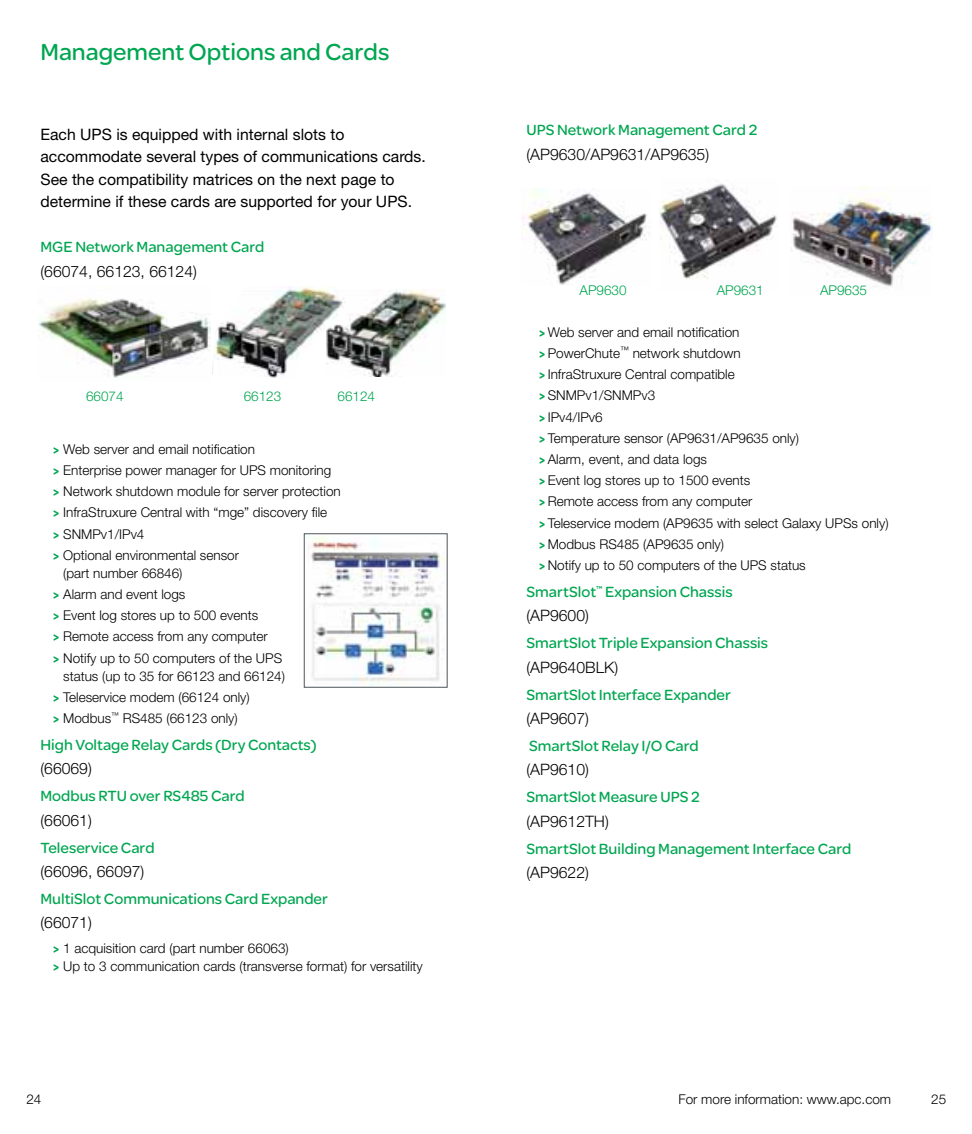
<style>
.page{position:relative;width:972px;height:1134px;background:#fff}
.page>*{position:absolute;margin:0;border:0;box-sizing:border-box;transform-origin:0 0}
.t1{font:24.75px "SE Optimist";color:#00a651}
.t2{font:15.75px "SE Optimist";color:#00a651}
.t3{font:15.75px/22.5px "Helvetica Neue";color:#000}
.t4{font:300 15.75px "Helvetica Neue";color:#000}
.t5{font:300 13.5px/21.2px "Helvetica Neue";color:#000}
.t6{font:300 13.5px "Helvetica Neue";color:#00a651}
.s1{font-family:"SE Optimist";font-weight:900;color:#00a651}
</style>
<div class="page">
<img style="left:347px;top:289px;width:99px;height:87px">
<img style="left:212px;top:286px;width:135px;height:92px">
<img style="left:38px;top:298px;width:173px;height:80px">
<img style="left:309px;top:536px;width:136px;height:150px">
<div style="left:304px;top:534px;width:143px;height:154px;border:1px solid #4d555b"></div>
<img style="left:521px;top:188px;width:126px;height:97px">
<img style="left:659px;top:184px;width:118px;height:95px">
<img style="left:791px;top:186px;width:142px;height:101px">
<h1 class="t1" style="left:40px;top:35px;width:351px">Management Options and Cards</h1>
<p class="t3" style="left:40px;top:123px;width:387px">Each UPS is equipped with internal slots to accommodate several types of communications cards.<br>See the compatibility matrices on the next page to determine if these cards are supported for your UPS.</p>
<p class="t2" style="left:40px;top:236px;width:225px">MGE Network Management Card</p>
<p class="t4" style="left:40px;top:262px;width:158px">(66074, 66123, 66124)</p>
<p class="t6" style="left:86px;top:388px;width:39px">66074</p>
<p class="t6" style="left:244px;top:388px;width:39px">66123</p>
<p class="t6" style="left:338px;top:388px;width:39px">66124</p>
<p class="t5" style="left:53px;top:438px;width:289px"><span class="s1">&gt;</span> Web server and email notification<br><span class="s1">&gt;</span> Enterprise power manager for UPS monitoring <span class="s1">&gt;</span> Network shutdown module for server protection <span class="s1">&gt;</span> InfraStruxure Central with “mge” discovery file<br><span class="s1">&gt;</span> SNMPv1/IPv4<br><span class="s1">&gt;</span> Optional environmental sensor</p>
<p class="t5" style="left:53px;top:562px;width:230px;text-indent:10px">(part number 66846)<br><span class="s1">&gt;</span> Alarm and event logs<br><span class="s1">&gt;</span> Event log stores up to 500 events<br><span class="s1">&gt;</span> Remote access from any computer<br><span class="s1">&gt;</span> Notify up to 50 computers of the UPS</p>
<p class="t5" style="left:53px;top:665px;width:233px;text-indent:10px">status (up to 35 for 66123 and 66124) <span class="s1">&gt;</span> Teleservice modem (66124 only)<br><span class="s1">&gt;</span> Modbus<sup>™</sup> RS485 (66123 only)</p>
<p class="t2" style="left:40px;top:734px;width:278px">High Voltage Relay Cards (Dry Contacts)</p>
<p class="t4" style="left:40px;top:759px;width:53px">(66069)</p>
<p class="t2" style="left:40px;top:785px;width:206px">Modbus RTU over RS485 Card</p>
<p class="t4" style="left:40px;top:810px;width:53px">(66061)</p>
<p class="t2" style="left:40px;top:837px;width:116px">Teleservice Card</p>
<p class="t4" style="left:40px;top:862px;width:105px">(66096, 66097)</p>
<p class="t2" style="left:40px;top:888px;width:289px">MultiSlot Communications Card Expander</p>
<p class="t4" style="left:40px;top:913px;width:53px">(66071)</p>
<p class="t5" style="left:53px;top:939px;width:371px;line-height:18px"><span class="s1">&gt;</span> 1 acquisition card (part number 66063)<br><span class="s1">&gt;</span> Up to 3 communication cards (transverse format) for versatility</p>
<p class="t2" style="left:526px;top:119px;width:232px">UPS Network Management Card 2</p>
<p class="t4" style="left:526px;top:145px;width:184px">(AP9630/AP9631/AP9635)</p>
<p class="t6" style="left:580px;top:282px;width:49px">AP9630</p>
<p class="t6" style="left:717px;top:282px;width:49px">AP9631</p>
<p class="t6" style="left:820px;top:282px;width:49px">AP9635</p>
<p class="t5" style="left:539px;top:321px;width:351px"><span class="s1">&gt;</span> Web server and email notification<br><span class="s1">&gt;</span> PowerChute<sup>™</sup> network shutdown<br><span class="s1">&gt;</span> InfraStruxure Central compatible<br><span class="s1">&gt;</span> SNMPv1/SNMPv3<br><span class="s1">&gt;</span> IPv4/IPv6<br><span class="s1">&gt;</span> Temperature sensor (AP9631/AP9635 only)<br><span class="s1">&gt;</span> Alarm, event, and data logs<br><span class="s1">&gt;</span> Event log stores up to 1500 events<br><span class="s1">&gt;</span> Remote access from any computer<br><span class="s1">&gt;</span> Teleservice modem (AP9635 with select Galaxy UPSs only) <span class="s1">&gt;</span> Modbus RS485 (AP9635 only)<br><span class="s1">&gt;</span> Notify up to 50 computers of the UPS status</p>
<p class="t2" style="left:526px;top:581px;width:208px">SmartSlot<sup>™</sup> Expansion Chassis</p>
<p class="t4" style="left:527px;top:606px;width:64px">(AP9600)</p>
<p class="t2" style="left:527px;top:632px;width:243px">SmartSlot Triple Expansion Chassis</p>
<p class="t4" style="left:527px;top:657px;width:93px">(AP9640BLK)</p>
<p class="t2" style="left:527px;top:683px;width:206px">SmartSlot Interface Expander</p>
<p class="t4" style="left:527px;top:709px;width:64px">(AP9607)</p>
<p class="t2" style="left:529px;top:735px;width:171px">SmartSlot Relay I/O Card</p>
<p class="t4" style="left:527px;top:760px;width:64px">(AP9610)</p>
<p class="t2" style="left:527px;top:786px;width:175px">SmartSlot Measure UPS 2</p>
<p class="t4" style="left:527px;top:812px;width:84px">(AP9612TH)</p>
<p class="t2" style="left:527px;top:838px;width:326px">SmartSlot Building Management Interface Card</p>
<p class="t4" style="left:527px;top:863px;width:64px">(AP9622)</p>
<p class="t5" style="left:26px;top:1088px;width:17px">24</p>
<p class="t5" style="left:679px;top:1088px;width:214px">For more information: www.apc.com</p>
<p class="t5" style="left:931px;top:1088px;width:17px">25</p>
</div>
